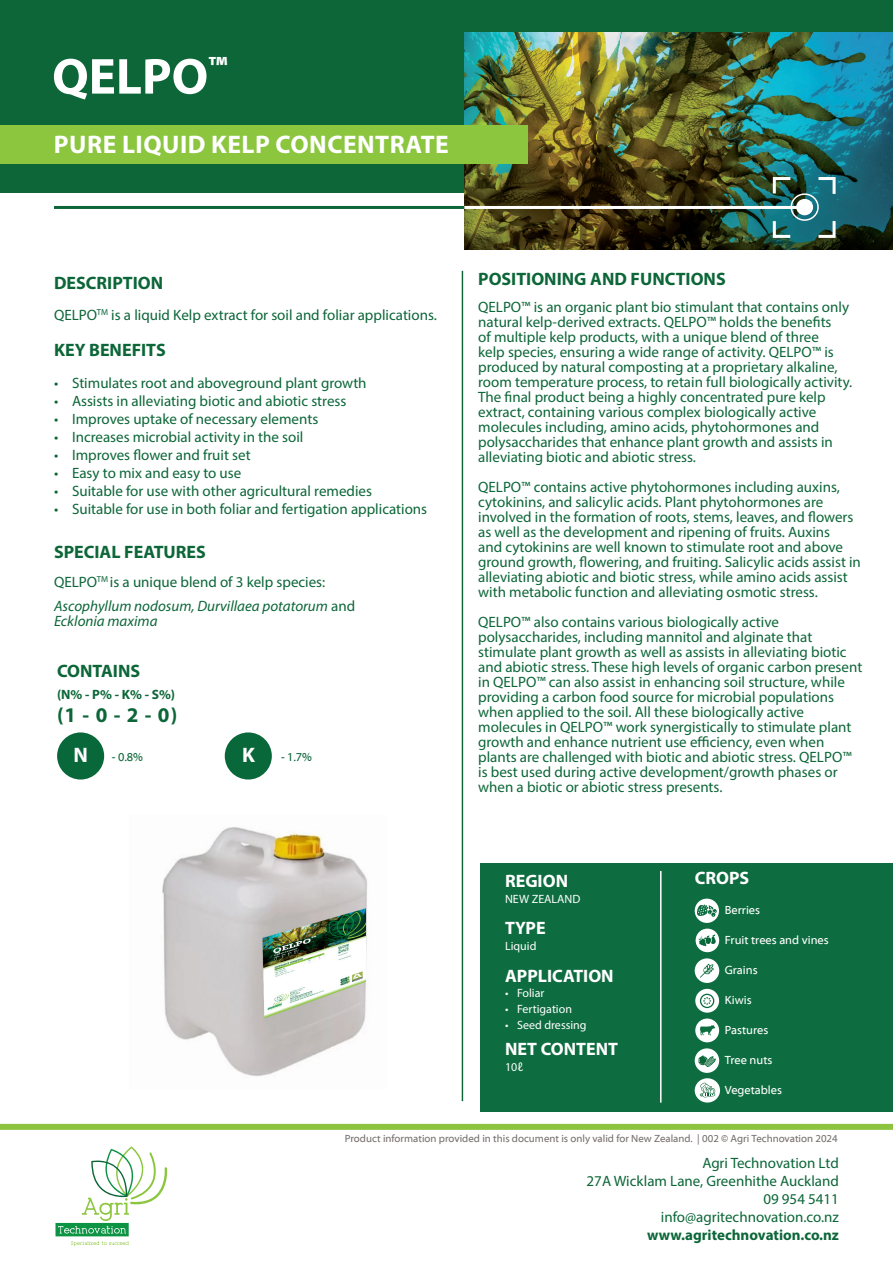
<style>
.page{position:relative;width:893px;height:1263px;background:#fff}
.page>*{position:absolute;margin:0;border:0;box-sizing:border-box;transform-origin:0 0}
.t1{font:700 51px "Myriad Pro";color:#fff}
.t2{font:700 25.5px "Myriad Pro";letter-spacing:.02em;color:#fff}
.t3{font:700 21px "Myriad Pro";color:#0c6638}
.t4{font:700 21px "Myriad Pro";color:#fff}
.t5{font:700 18px "Myriad Pro";color:#0c6638}
.t6{font:700 18px "Myriad Pro";color:#fff}
.t7{font:15px/15px "Myriad Pro";color:#0c6638}
.t8{font:italic 15px "Myriad Pro";color:#0c6638}
.t9{font:700 15px "Myriad Pro";color:#0c6638}
.t10{font:700 13.5px "Myriad Pro";color:#0c6638}
.t11{font:12px "Myriad Web Pro";color:#fff}
.t12{font:12px "Myriad Pro";color:#fff}
.t13{font:12px "Myriad Web Pro";color:#0c6638}
.t14{font:10.5px "Myriad Web Pro";color:#766f6e}
.s1{font-style:normal}
</style>
<div class="page">
<div style="left:481px;top:863px;width:412px;height:248px;background:#0e6d40"></div>
<svg style="left:695px;top:958px;width:24px;height:25px"></svg>
<div style="left:695px;top:899px;width:24px;height:24px;background:#fff;border-radius:50%"></div>
<div style="left:696px;top:929px;width:23px;height:23px;background:#fff;border-radius:50%"></div>
<svg style="left:699px;top:934px;width:17px;height:12px"></svg>
<div style="left:695px;top:1078px;width:25px;height:24px;background:#fff;border-radius:50%"></div>
<svg style="left:700px;top:1083px;width:15px;height:14px"></svg>
<div style="left:695px;top:1048px;width:24px;height:25px;background:#fff;border-radius:50%"></div>
<svg style="left:698px;top:1055px;width:18px;height:12px"></svg>
<div style="left:695px;top:1018px;width:24px;height:24px;background:#fff;border-radius:50%"></div>
<div style="left:695px;top:989px;width:24px;height:24px;background:#fff;border-radius:50%"></div>
<hr style="left:660px;top:871px;width:1px;height:232px;background:#fff">
<div style="left:0;top:0;width:893px;height:192px;background:#0c6638"></div>
<img style="left:464px;top:33px;width:429px;height:217px">
<div style="left:0;top:125px;width:527px;height:38px;background:#8bc63e"></div>
<svg style="left:815px;top:218px;width:22px;height:21px"></svg>
<svg style="left:771px;top:218px;width:22px;height:21px"></svg>
<svg style="left:771px;top:176px;width:22px;height:20px"></svg>
<svg style="left:815px;top:176px;width:22px;height:21px"></svg>
<div style="left:796px;top:199px;width:17px;height:16px;background:#fff;border-radius:50%"></div>
<div style="left:790px;top:193px;width:29px;height:28px;border:2px solid #fff;border-radius:50%"></div>
<hr style="left:464px;top:206px;width:340px;height:3px;background:#fff">
<hr style="left:54px;top:206px;width:410px;height:3px;background:#0c6638">
<hr style="left:462px;top:271px;width:1px;height:830px;background:#0c6638">
<svg style="left:0;top:1124px;width:893px;height:123px"></svg>
<svg style="left:56px;top:1146px;width:113px;height:100px"></svg>
<div style="left:225px;top:732px;width:47px;height:47px;background:#09683a;border-radius:50%"></div>
<div style="left:57px;top:732px;width:47px;height:47px;background:#09683a;border-radius:50%"></div>
<svg style="left:697px;top:904px;width:20px;height:13px"></svg>
<svg style="left:700px;top:994px;width:14px;height:14px"></svg>
<svg style="left:700px;top:1025px;width:15px;height:10px"></svg>
<img style="left:162px;top:827px;width:206px;height:249px">
<p class="t1" style="left:52px;top:43px;width:177px">QELPO<sup>™</sup></p>
<p class="t2" style="left:54px;top:127px;width:396px">PURE LIQUID KELP CONCENTRATE</p>
<p class="t5" style="left:54px;top:271px;width:111px">DESCRIPTION</p>
<p class="t7" style="left:54px;top:308px;width:384px">QELPO<sup>TM</sup> is a liquid Kelp extract for soil and foliar applications.</p>
<p class="t5" style="left:54px;top:338px;width:113px">KEY BENEFITS</p>
<p class="t7" style="left:54px;top:375px;width:314px">• Stimulates root and aboveground plant growth</p>
<p class="t7" style="left:54px;top:393px;width:294px">• Assists in alleviating biotic and abiotic stress</p>
<p class="t7" style="left:54px;top:411px;width:266px">• Improves uptake of necessary elements</p>
<p class="t7" style="left:54px;top:429px;width:251px">• Increases microbial activity in the soil</p>
<p class="t7" style="left:54px;top:447px;width:198px">• Improves flower and fruit set</p>
<p class="t7" style="left:54px;top:465px;width:189px">• Easy to mix and easy to use</p>
<p class="t7" style="left:54px;top:483px;width:319px">• Suitable for use with other agricultural remedies</p>
<p class="t7" style="left:54px;top:501px;width:375px">• Suitable for use in both foliar and fertigation applications</p>
<p class="t5" style="left:54px;top:541px;width:153px">SPECIAL FEATURES</p>
<p class="t7" style="left:54px;top:574px;width:273px">QELPO<sup>TM</sup> is a unique blend of 3 kelp species:</p>
<p class="t8" style="left:54px;top:597px;width:303px">Ascophyllum nodosum, Durvillaea potatorum <span class="s1">and</span></p>
<p class="t8" style="left:54px;top:612px;width:105px">Ecklonia maxima</p>
<p class="t5" style="left:57px;top:659px;width:85px">CONTAINS</p>
<p class="t10" style="left:57px;top:686px;width:120px">(N% - P% - K% - S%)</p>
<p class="t3" style="left:57px;top:701px;width:122px">(1 - 0 - 2 - 0)</p>
<p class="t13" style="left:112px;top:750px;width:32px">- 0.8%</p>
<p class="t13" style="left:281px;top:750px;width:32px">- 1.7%</p>
<p class="t4" style="left:74px;top:741px;width:16px">N</p>
<p class="t4" style="left:242px;top:741px;width:14px">K</p>
<p class="t5" style="left:478px;top:267px;width:249px">POSITIONING AND FUNCTIONS</p>
<p class="t7" style="left:478px;top:299px;width:376px">QELPO™ is an organic plant bio stimulant that contains only natural kelp-derived extracts. QELPO™ holds the benefits<br>of multiple kelp products, with a unique blend of three<br>kelp species, ensuring a wide range of activity. QELPO™ is produced by natural composting at a proprietary alkaline, room temperature process, to retain full biologically activity.<br>The final product being a highly concentrated pure kelp extract, containing various complex biologically active molecules including, amino acids, phytohormones and polysaccharides that enhance plant growth and assists in alleviating biotic and abiotic stress.</p>
<p class="t7" style="left:478px;top:479px;width:384px">QELPO™ contains active phytohormones including auxins, cytokinins, and salicylic acids. Plant phytohormones are involved in the formation of roots, stems, leaves, and flowers as well as the development and ripening of fruits. Auxins<br>and cytokinins are well known to stimulate root and above ground growth, flowering, and fruiting. Salicylic acids assist in alleviating abiotic and biotic stress, while amino acids assist with metabolic function and alleviating osmotic stress.</p>
<p class="t7" style="left:478px;top:614px;width:386px">QELPO™ also contains various biologically active polysaccharides, including mannitol and alginate that stimulate plant growth as well as assists in alleviating biotic and abiotic stress. These high levels of organic carbon present in QELPO™ can also assist in enhancing soil structure, while providing a carbon food source for microbial populations when applied to the soil. All these biologically active molecules in QELPO™ work synergistically to stimulate plant growth and enhance nutrient use efficiency, even when plants are challenged with biotic and abiotic stress. QELPO™ is best used during active development/growth phases or when a biotic or abiotic stress presents.</p>
<p class="t6" style="left:505px;top:869px;width:65px">REGION</p>
<p class="t12" style="left:505px;top:891px;width:77px">NEW ZEALAND</p>
<p class="t6" style="left:505px;top:916px;width:42px">TYPE</p>
<p class="t12" style="left:505px;top:939px;width:33px">Liquid</p>
<p class="t6" style="left:505px;top:964px;width:110px">APPLICATION</p>
<p class="t12" style="left:505px;top:986px;width:41px">• Foliar</p>
<p class="t12" style="left:505px;top:1002px;width:68px">• Fertigation</p>
<p class="t12" style="left:505px;top:1017px;width:83px">• Seed dressing</p>
<p class="t6" style="left:505px;top:1037px;width:114px">NET CONTENT</p>
<p class="t12" style="left:505px;top:1059px;width:20px">10ℓ</p>
<p class="t6" style="left:695px;top:866px;width:56px">CROPS</p>
<p class="t11" style="left:704px;top:903px;width:58px">• Berries</p>
<p class="t11" style="left:704px;top:933px;width:126px">• Fruit trees and vines</p>
<p class="t11" style="left:704px;top:963px;width:55px">• Grains</p>
<p class="t11" style="left:704px;top:993px;width:49px">• Kiwis</p>
<p class="t11" style="left:704px;top:1023px;width:66px">• Pastures</p>
<p class="t11" style="left:704px;top:1053px;width:70px">• Tree nuts</p>
<p class="t11" style="left:704px;top:1083px;width:80px">• Vegetables</p>
<p class="t14" style="left:345px;top:1133px;width:494px">Product information provided in this document is only valid for New Zealand. | 002 © Agri Technovation 2024</p>
<p class="t7" style="left:702px;top:1155px;width:138px">Agri Technovation Ltd</p>
<p class="t7" style="left:587px;top:1173px;width:254px">27A Wicklam Lane, Greenhithe Auckland</p>
<p class="t7" style="left:763px;top:1191px;width:77px">09 954 5411</p>
<p class="t7" style="left:661px;top:1209px;width:180px">info@agritechnovation.co.nz</p>
<p class="t9" style="left:647px;top:1225px;width:193px">www.agritechnovation.co.nz</p>
</div>
